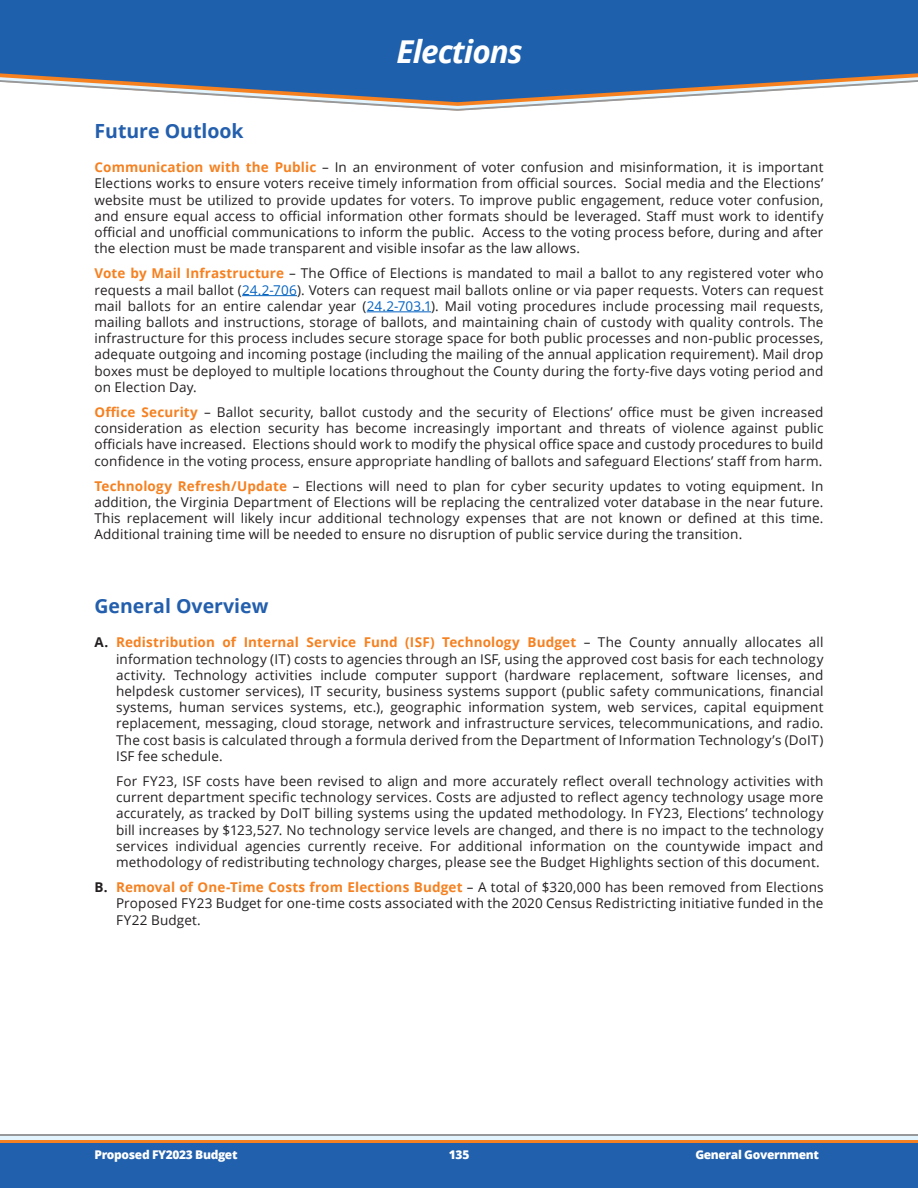
<style>
.page{position:relative;width:918px;height:1188px;background:#fff}
.page>*{position:absolute;margin:0;border:0;box-sizing:border-box;transform-origin:0 0}
.t1{font:italic 700 31.5px "Open Sans";letter-spacing:-.03em;color:#fff}
.Heading_L1{font:700 19.5px "Open Sans";color:#235fad}
.Body{font:13.5px/16.2px "Open Sans";letter-spacing:.01em;color:#231f20;text-align:justify}
.Tab_1{font:13.5px/16.2px "Open Sans";letter-spacing:.01em;color:#231f20;text-align:justify}
.t2{font:800 12px "Open Sans";letter-spacing:-.03em;color:#fff}
.s1{font-weight:700;color:#f58121}
.s2{color:#0563c1}
.s3{font-weight:700}
</style>
<div class="page">
<div style="left:0;top:0;width:918px;height:68px;background:#1f60ac"></div>
<svg style="left:0;top:68px;width:918px;height:43px"></svg>
<div style="left:0;top:1135px;width:918px;height:53px;background:#2060ad"></div>
<div style="left:0;top:1135px;width:918px;height:8px;background:#f58120"></div>
<div style="left:0;top:1135px;width:918px;height:5px;background:#e2f4fd"></div>
<hr style="left:0;top:1135px;width:918px;height:1px;background:#96989a">
<hr style="left:242px;top:295px;width:55px;height:1px;background:#0563c1">
<hr style="left:367px;top:312px;width:64px;height:1px;background:#0563c1">
<p class="t1" style="left:397px;top:29px;width:128px">Elections</p>
<p class="Heading_L1" style="left:94px;top:117px;width:151px">Future Outlook</p>
<p class="Body" style="left:94px;top:159px;width:731px"><span class="s1">Communication with the Public</span> – In an environment of voter confusion and misinformation, it is important Elections works to ensure voters receive timely information from official sources. Social media and the Elections’ website must be utilized to provide updates for voters. To improve public engagement, reduce voter confusion, and ensure equal access to official information other formats should be leveraged. Staff must work to identify official and unofficial communications to inform the public. Access to the voting process before, during and after the election must be made transparent and visible insofar as the law allows.</p>
<p class="Body" style="left:94px;top:265px;width:731px"><span class="s1">Vote by Mail Infrastructure</span> – The Office of Elections is mandated to mail a ballot to any registered voter who requests a mail ballot (<span class="s2">24.2-706</span>). Voters can request mail ballots online or via paper requests. Voters can request mail ballots for an entire calendar year (<span class="s2">24.2-703.1</span>). Mail voting procedures include processing mail requests, mailing ballots and instructions, storage of ballots, and maintaining chain of custody with quality controls. The infrastructure for this process includes secure storage space for both public processes and non-public processes, adequate outgoing and incoming postage (including the mailing of the annual application requirement). Mail drop boxes must be deployed to multiple locations throughout the County during the forty-five days voting period and on Election Day.</p>
<p class="Body" style="left:94px;top:404px;width:731px"><span class="s1">Office Security</span> – Ballot security, ballot custody and the security of Elections’ office must be given increased consideration as election security has become increasingly important and threats of violence against public officials have increased. Elections should work to modify the physical office space and custody procedures to build confidence in the voting process, ensure appropriate handling of ballots and safeguard Elections’ staff from harm.</p>
<p class="Body" style="left:94px;top:477px;width:731px"><span class="s1">Technology Refresh/Update</span> – Elections will need to plan for cyber security updates to voting equipment. In addition, the Virginia Department of Elections will be replacing the centralized voter database in the near future.<br>This replacement will likely incur additional technology expenses that are not known or defined at this time.<br>Additional training time will be needed to ensure no disruption of public service during the transition.</p>
<p class="Heading_L1" style="left:94px;top:592px;width:175px">General Overview</p>
<p class="Body" style="left:116px;top:634px;width:709px;text-indent:-22px"><span class="s3">A.</span> <span class="s1">Redistribution of Internal Service Fund (ISF) Technology Budget</span> – The County annually allocates all information technology (IT) costs to agencies through an ISF, using the approved cost basis for each technology activity. Technology activities include computer support (hardware replacement, software licenses, and helpdesk customer services), IT security, business systems support (public safety communications, financial systems, human services systems, etc.), geographic information system, web services, capital equipment replacement, messaging, cloud storage, network and infrastructure services, telecommunications, and radio.<br>The cost basis is calculated through a formula derived from the Department of Information Technology’s (DoIT)<br>ISF fee schedule.</p>
<p class="Tab_1" style="left:116px;top:773px;width:709px">For FY23, ISF costs have been revised to align and more accurately reflect overall technology activities with current department specific technology services. Costs are adjusted to reflect agency technology usage more accurately, as tracked by DoIT billing systems using the updated methodology. In FY23, Elections’ technology bill increases by $123,527. No technology service levels are changed, and there is no impact to the technology services individual agencies currently receive. For additional information on the countywide impact and methodology of redistributing technology charges, please see the Budget Highlights section of this document.</p>
<p class="Body" style="left:116px;top:879px;width:709px;text-indent:-22px"><span class="s3">B.</span> <span class="s1">Removal of One-Time Costs from Elections Budget</span> – A total of $320,000 has been removed from Elections Proposed FY23 Budget for one-time costs associated with the 2020 Census Redistricting initiative funded in the FY22 Budget.</p>
<p class="t2" style="left:94px;top:1146px;width:145px">Proposed FY2023 Budget</p>
<p class="t2" style="left:449px;top:1146px;width:22px">135</p>
<p class="t2" style="left:695px;top:1146px;width:125px">General Government</p>
</div>
